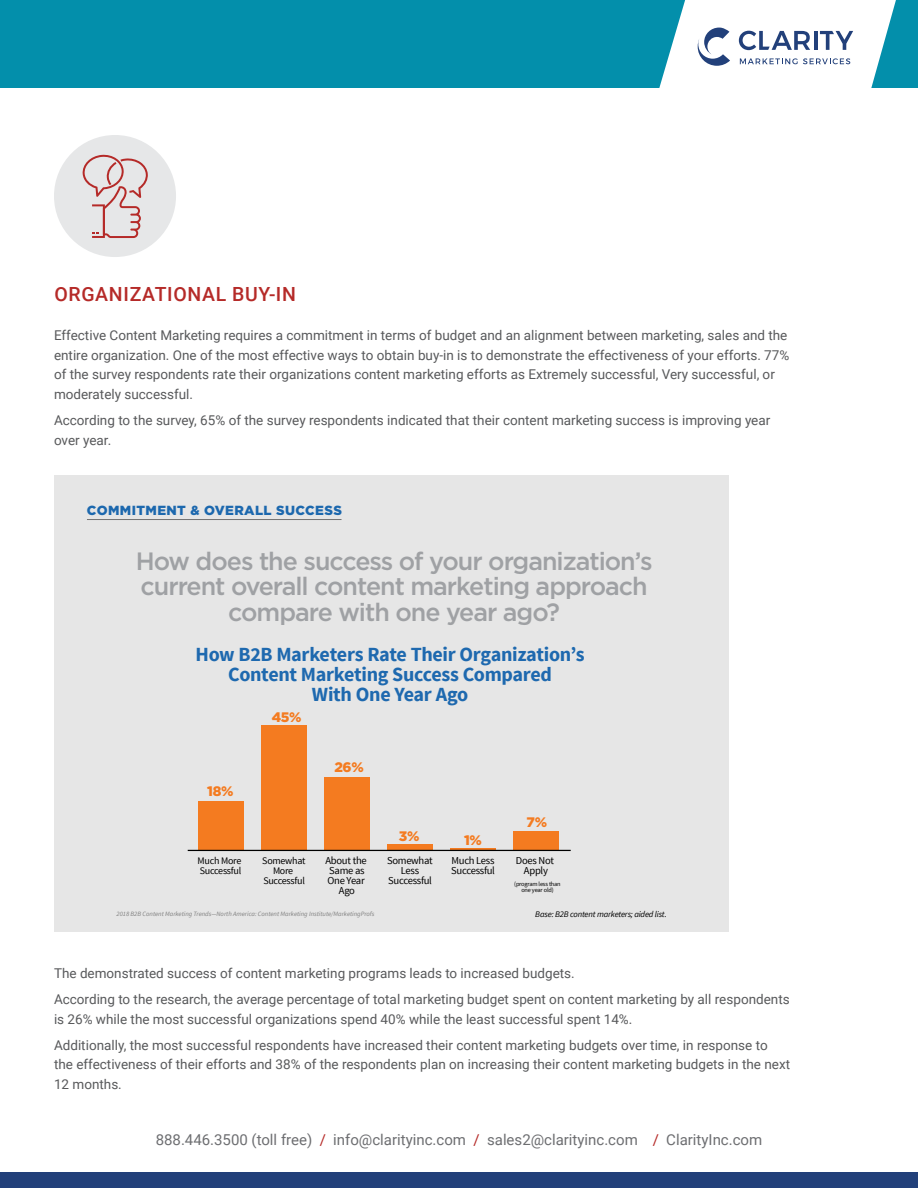
<style>
.page{position:relative;width:918px;height:1188px;background:#fff}
.page>*{position:absolute;margin:0;border:0;box-sizing:border-box;transform-origin:0 0}
.t1{font:500 25.05px/25.7px "Gotham";letter-spacing:-.04em;color:#9fa1a4;text-align:center}
.t2{font:700 20.1px/20.1px "Source Sans Pro";letter-spacing:-.02em;color:#1e69af;text-align:center}
.t3{font:500 19.5px "Roboto";letter-spacing:.035em;color:#b52a28}
.t4{font:15px "Roboto";color:#6d6e71}
.t5{font:900 13.8px "Gotham";color:#f47b20}
.t6{font:13.5px/19.5px "Roboto";color:#58595b}
.t7{font:900 13.2px "Gotham";letter-spacing:.03em;color:#1c68ae}
.t8{font:10.5px/10.1px "Source Sans Pro";letter-spacing:-.025em;color:#000;text-align:center}
.t9{font:10.05px/10.1px "Source Sans Pro";letter-spacing:-.025em;color:#000}
.t10{font:italic 8.55px "Source Sans Pro";letter-spacing:-.02em;color:#000}
.t11{font:italic 6.6px "Source Sans Pro";color:#808080}
.t12{font:6.3px/6.3px "Source Sans Pro";letter-spacing:-.025em;color:#000;text-align:center}
.s1{color:#b52a28}
</style>
<div class="page">
<div style="left:0;top:0;width:918px;height:88px;background:#038fab"></div>
<svg style="left:659px;top:0;width:237px;height:88px;background:#d3e4ec"></svg>
<div style="left:0;top:1173px;width:918px;height:15px;background:#22407a"></div>
<div style="left:54px;top:475px;width:675px;height:457px;background:#e6e6e6"></div>
<hr style="left:87px;top:519px;width:255px;height:1px;background:#737373">
<div style="left:513px;top:831px;width:46px;height:19px;background:#f47b20"></div>
<hr style="left:450px;top:848px;width:46px;height:2px;background:#f47b20">
<div style="left:387px;top:844px;width:46px;height:6px;background:#f47b20"></div>
<div style="left:324px;top:777px;width:46px;height:73px;background:#f47b20"></div>
<div style="left:261px;top:725px;width:46px;height:125px;background:#f47b20"></div>
<div style="left:198px;top:801px;width:46px;height:49px;background:#f47b20"></div>
<hr style="left:188px;top:850px;width:383px;height:1px;background:#000">
<div style="left:54px;top:135px;width:122px;height:122px;background:#e6e7e8;border-radius:50%"></div>
<svg style="left:82px;top:154px;width:66px;height:84px"></svg>
<h3 class="t3" style="left:54px;top:280px;width:243px">ORGANIZATIONAL BUY-IN</h3>
<p class="t6" style="left:54px;top:325px;width:737px">Effective Content Marketing requires a commitment in terms of budget and an alignment between marketing, sales and the entire organization. One of the most effective ways to obtain buy-in is to demonstrate the effectiveness of your efforts. 77% of the survey respondents rate their organizations content marketing efforts as Extremely successful, Very successful, or moderately successful.</p>
<p class="t6" style="left:54px;top:410px;width:718px">According to the survey, 65% of the survey respondents indicated that their content marketing success is improving year over year.</p>
<p class="t7" style="left:87px;top:501px;width:256px">COMMITMENT &amp; OVERALL SUCCESS</p>
<h1 class="t1" style="left:136px;top:548px;width:518px">How does the success of your organization’s current overall content marketing approach compare with one year ago?</h1>
<h2 class="t2" style="left:196px;top:645px;width:391px">How B2B Marketers Rate Their Organization’s<br>Content Marketing Success Compared<br>With One Year Ago</h2>
<p class="t5" style="left:207px;top:782px;width:28px">18%</p>
<p class="t5" style="left:272px;top:707px;width:31px">45%</p>
<p class="t5" style="left:334px;top:758px;width:31px">26%</p>
<p class="t5" style="left:399px;top:826px;width:22px">3%</p>
<p class="t5" style="left:464px;top:830px;width:19px">1%</p>
<p class="t5" style="left:527px;top:812px;width:22px">7%</p>
<p class="t9" style="left:198px;top:856px;width:45px">Much More<br>Successful</p>
<p class="t9" style="left:262px;top:856px;width:45px;text-align:center">Somewhat<br>More<br>Successful</p>
<p class="t8" style="left:325px;top:856px;width:43px">About the<br>Same as<br>One Year<br>Ago</p>
<p class="t8" style="left:387px;top:856px;width:47px">Somewhat<br>Less<br>Successful</p>
<p class="t8" style="left:451px;top:856px;width:45px;text-align:left">Much Less<br>Successful</p>
<p class="t8" style="left:516px;top:856px;width:40px">Does Not<br>Apply</p>
<p class="t12" style="left:514px;top:881px;width:48px">(program less than one year old)</p>
<p class="t11" style="left:117px;top:910px;width:259px">2018 B2B Content Marketing Trends—North America: Content Marketing Institute/MarketingProfs</p>
<p class="t10" style="left:535px;top:909px;width:133px">Base: B2B content marketers; aided list.</p>
<p class="t6" style="left:54px;top:960px;width:737px;line-height:26.2px">The demonstrated success of content marketing programs leads to increased budgets.<br>According to the research, the average percentage of total marketing budget spent on content marketing by all respondents</p>
<p class="t6" style="left:54px;top:1005px;width:715px;line-height:26.2px">is 26% while the most successful organizations spend 40% while the least successful spent 14%.<br>Additionally, the most successful respondents have increased their content marketing budgets over time, in response to</p>
<p class="t6" style="left:54px;top:1054px;width:738px">the effectiveness of their efforts and 38% of the respondents plan on increasing their content marketing budgets in the next<br>12 months.</p>
<p class="t4" style="left:156px;top:1129px;width:608px">888.446.3500 (toll free) <span class="s1">/</span> info@clarityinc.com <span class="s1">/</span> sales2@clarityinc.com <span class="s1">/</span> ClarityInc.com</p>
</div>
